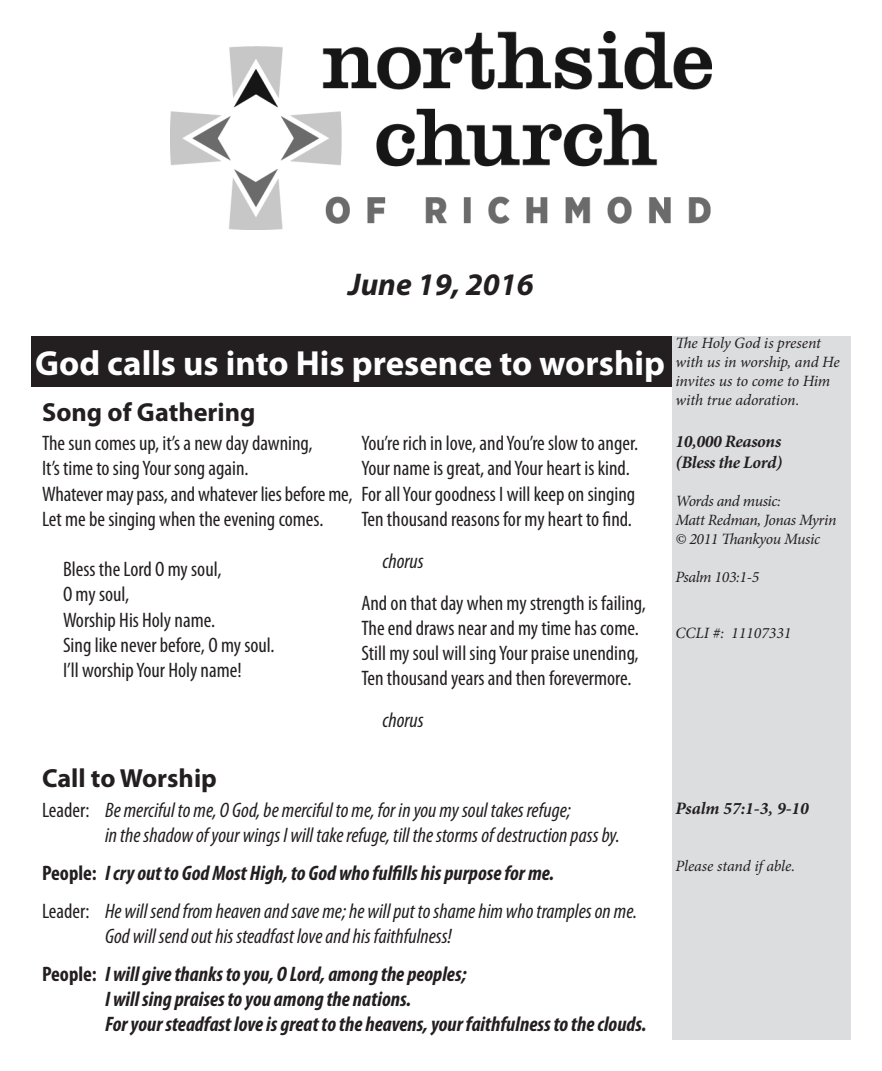
<style>
.page{position:relative;width:882px;height:1071px;background:#fff}
.page>*{position:absolute;margin:0;border:0;box-sizing:border-box;transform-origin:0 0}
.t1{font:700 35px "Myriad Pro";color:#fff}
.t2{font:italic 700 31.5px "Myriad Pro";color:#231f20}
.t3{font:700 26.25px "Myriad Pro";color:#231f20}
.t4{font:condensed 21px "Myriad Pro";color:#231f20}
.t5{font:italic condensed 21px "Myriad Pro";color:#231f20}
.t6{font:italic 700 condensed 21px "Myriad Pro";color:#231f20}
.t7{font:italic 700 17.5px/21px "Minion Pro";letter-spacing:-.02em;color:#231f20}
.t8{font:italic 700 17.5px "Minion Pro";color:#231f20}
.t9{font:italic 15.75px/18.9px "Minion Pro";letter-spacing:-.015em;color:#231f20}
.s1{font-style:normal}
</style>
<div class="page">
<div style="left:672px;top:336px;width:178px;height:704px;background:#dcdddf"></div>
<img style="left:170px;top:32px;width:542px;height:197px">
<div style="left:32px;top:336px;width:640px;height:51px;background:#231f20"></div>
<p class="t2" style="left:348px;top:264px;width:187px">June 19, 2016</p>
<p class="t1" style="left:35px;top:340px;width:632px">God calls us into His presence to worship</p>
<p class="t3" style="left:42px;top:395px;width:215px">Song of Gathering</p>
<p class="t4" style="left:42px;top:431px;width:272px">The sun comes up, it’s a new day dawning,</p>
<p class="t4" style="left:42px;top:456px;width:208px">It’s time to sing Your song again.</p>
<p class="t4" style="left:42px;top:481px;width:595px">Whatever may pass, and whatever lies before me, For all Your goodness I will keep on singing</p>
<p class="t4" style="left:42px;top:506px;width:283px">Let me be singing when the evening comes.</p>
<p class="t4" style="left:63px;top:557px;width:160px">Bless the Lord O my soul,</p>
<p class="t4" style="left:63px;top:582px;width:68px">O my soul,</p>
<p class="t4" style="left:63px;top:607px;width:154px">Worship His Holy name.</p>
<p class="t4" style="left:63px;top:632px;width:213px">Sing like never before, O my soul.</p>
<p class="t4" style="left:63px;top:657px;width:180px">I’ll worship Your Holy name!</p>
<p class="t4" style="left:361px;top:431px;width:278px">You’re rich in love, and You’re slow to anger.</p>
<p class="t4" style="left:361px;top:456px;width:270px">Your name is great, and Your heart is kind.</p>
<p class="t4" style="left:361px;top:506px;width:272px">Ten thousand reasons for my heart to find.</p>
<p class="t5" style="left:382px;top:548px;width:43px">chorus</p>
<p class="t4" style="left:361px;top:590px;width:286px">And on that day when my strength is failing,</p>
<p class="t4" style="left:361px;top:615px;width:279px">The end draws near and my time has come.</p>
<p class="t4" style="left:361px;top:641px;width:279px">Still my soul will sing Your praise unending,</p>
<p class="t4" style="left:361px;top:666px;width:272px">Ten thousand years and then forevermore.</p>
<p class="t5" style="left:382px;top:708px;width:43px">chorus</p>
<p class="t9" style="left:676px;top:333px;width:166px">The Holy God is present with us in worship, and He invites us to come to Him with true adoration.</p>
<p class="t7" style="left:676px;top:431px;width:108px">10,000 Reasons (Bless the Lord)</p>
<p class="t9" style="left:676px;top:491px;width:107px">Words and music:</p>
<p class="t9" style="left:676px;top:510px;width:162px">Matt Redman, Jonas Myrin</p>
<p class="t9" style="left:676px;top:529px;width:146px">© 2011 Thankyou Music</p>
<p class="t9" style="left:676px;top:567px;width:85px">Psalm 103:1-5</p>
<p class="t9" style="left:676px;top:624px;width:117px">CCLI #: 11107331</p>
<p class="t3" style="left:42px;top:761px;width:176px">Call to Worship</p>
<p class="t5" style="left:42px;top:797px;width:530px"><span class="s1">Leader:</span> Be merciful to me, O God, be merciful to me, for in you my soul takes refuge;</p>
<p class="t5" style="left:105px;top:822px;width:516px">in the shadow of your wings I will take refuge, till the storms of destruction pass by.</p>
<p class="t6" style="left:42px;top:860px;width:514px"><span class="s1">People:</span> I cry out to God Most High, to God who fulfills his purpose for me.</p>
<p class="t5" style="left:42px;top:898px;width:597px"><span class="s1">Leader:</span> He will send from heaven and save me; he will put to shame him who tramples on me.</p>
<p class="t5" style="left:105px;top:923px;width:348px">God will send out his steadfast love and his faithfulness!</p>
<p class="t6" style="left:42px;top:961px;width:426px"><span class="s1">People:</span> I will give thanks to you, O Lord, among the peoples;</p>
<p class="t6" style="left:105px;top:986px;width:308px">I will sing praises to you among the nations.</p>
<p class="t6" style="left:105px;top:1011px;width:543px">For your steadfast love is great to the heavens, your faithfulness to the clouds.</p>
<p class="t8" style="left:676px;top:796px;width:135px">Psalm 57:1-3, 9-10</p>
<p class="t9" style="left:676px;top:856px;width:121px">Please stand if able.</p>
</div>
